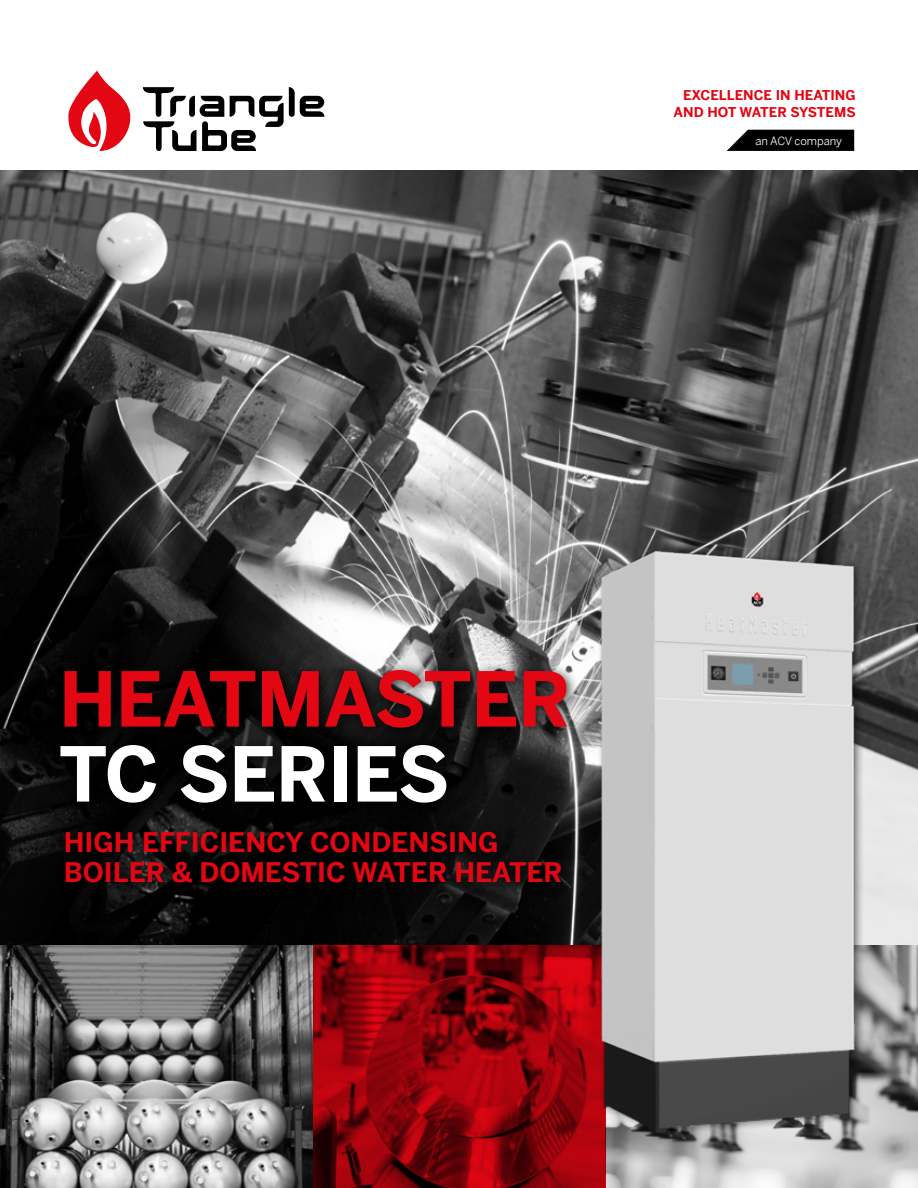
<style>
.page{position:relative;width:918px;height:1188px;background:#fff}
.page>*{position:absolute;margin:0;border:0;box-sizing:border-box;transform-origin:0 0}
.t1{font:700 75px "Benton Sans";letter-spacing:-.01em;color:#e30613}
.t2{font:700 75px "Benton Sans";letter-spacing:-.01em;color:#fff}
.t3{font:700 27px/30px "Benton Sans";color:#e30613}
.t4{font:700 13.5px/16.5px "Benton Sans";color:#e30613;text-align:right}
.t5{font:11.25px "Benton Sans";letter-spacing:-.01em;color:#fff}
</style>
<div class="page">
<svg style="left:143px;top:87px;width:181px;height:64px"></svg>
<svg style="left:68px;top:71px;width:63px;height:80px"></svg>
<svg style="left:727px;top:130px;width:127px;height:21px;background:#151515"></svg>
<img style="left:0;top:170px;width:918px;height:1018px">
<svg style="left:313px;top:945px;width:293px;height:243px;background:#89030b"></svg>
<img style="left:580px;top:533px;width:296px;height:617px">
<div style="left:52px;top:662px;width:528px;height:154px;background:#000;opacity:.75"></div>
<div style="left:57px;top:824px;width:520px;height:74px;background:#000;opacity:.75"></div>
<p class="t4" style="left:674px;top:87px;width:184px">EXCELLENCE IN HEATING<br>AND HOT WATER SYSTEMS</p>
<p class="t5" style="left:755px;top:134px;width:88px">an ACV company</p>
<h1 class="t1" style="left:59px;top:655px;width:514px">HEATMASTER</h1>
<h1 class="t2" style="left:59px;top:730px;width:392px">TC SERIES</h1>
<p class="t3" style="left:64px;top:827px;width:500px">HIGH EFFICIENCY CONDENSING<br>BOILER &amp; DOMESTIC WATER HEATER</p>
</div>
